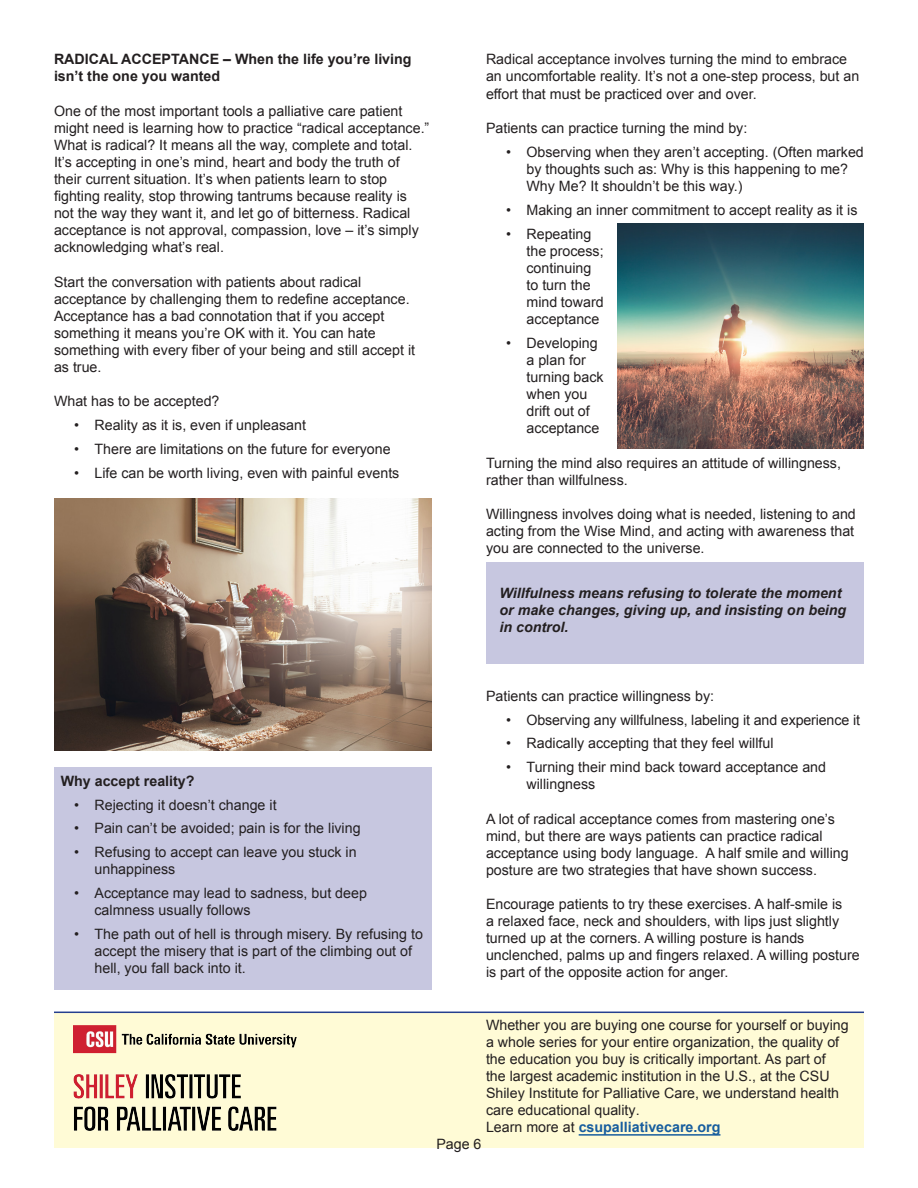
<style>
.page{position:relative;width:918px;height:1188px;background:#fff}
.page>*{position:absolute;margin:0;border:0;box-sizing:border-box;transform-origin:0 0}
.t1{font:14.25px/17.1px "Arial";color:#231f20}
.t2{font:italic 700 14.25px/17.1px "Arial";color:#231f20}
.t3{font:700 14.25px/17.1px "Arial";color:#231f20}
.s1{font-weight:700;color:#175d9e}
</style>
<div class="page">
<div style="left:486px;top:562px;width:378px;height:101px;background:#c7c7e0"></div>
<div style="left:54px;top:767px;width:378px;height:222px;background:#c7c7e0"></div>
<img style="left:54px;top:499px;width:378px;height:252px">
<img style="left:617px;top:224px;width:247px;height:224px">
<div style="left:54px;top:1013px;width:810px;height:135px;background:#fffbd6"></div>
<hr style="left:54px;top:1012px;width:810px;height:1px;background:#253f8e">
<img style="left:73px;top:1026px;width:224px;height:105px">
<hr style="left:579px;top:1134px;width:141px;height:2px;background:#175d9e">
<p class="t3" style="left:54px;top:51px;width:359px">RADICAL ACCEPTANCE – When the life you’re living isn’t the one you wanted</p>
<p class="t1" style="left:54px;top:102px;width:377px">One of the most important tools a palliative care patient might need is learning how to practice “radical acceptance.” What is radical? It means all the way, complete and total.<br>It’s accepting in one’s mind, heart and body the truth of their current situation. It’s when patients learn to stop fighting reality, stop throwing tantrums because reality is not the way they want it, and let go of bitterness. Radical acceptance is not approval, compassion, love – it’s simply acknowledging what’s real.</p>
<p class="t1" style="left:54px;top:273px;width:363px">Start the conversation with patients about radical acceptance by challenging them to redefine acceptance.<br>Acceptance has a bad connotation that if you accept something it means you’re OK with it. You can hate something with every fiber of your being and still accept it as true.</p>
<p class="t1" style="left:54px;top:393px;width:167px">What has to be accepted?</p>
<p class="t1" style="left:74px;top:417px;width:233px">• Reality as it is, even if unpleasant</p>
<p class="t1" style="left:74px;top:441px;width:318px">• There are limitations on the future for everyone</p>
<p class="t1" style="left:74px;top:465px;width:327px">• Life can be worth living, even with painful events</p>
<p class="t1" style="left:486px;top:51px;width:375px">Radical acceptance involves turning the mind to embrace an uncomfortable reality. It’s not a one-step process, but an effort that must be practiced over and over.</p>
<p class="t1" style="left:486px;top:119px;width:263px">Patients can practice turning the mind by:</p>
<p class="t1" style="left:526px;top:143px;width:339px;text-indent:-20px">• Observing when they aren’t accepting. (Often marked by thoughts such as: Why is this happening to me?<br>Why Me? It shouldn’t be this way.)</p>
<p class="t1" style="left:506px;top:201px;width:353px">• Making an inner commitment to accept reality as it is</p>
<p class="t1" style="left:526px;top:225px;width:79px;text-indent:-20px">• Repeating the process; continuing to turn the mind toward acceptance</p>
<p class="t1" style="left:526px;top:334px;width:79px;text-indent:-20px">• Developing a plan for turning back when you drift out of acceptance</p>
<p class="t1" style="left:486px;top:454px;width:357px">Turning the mind also requires an attitude of willingness, rather than willfulness.</p>
<p class="t1" style="left:486px;top:505px;width:371px;text-align:justify">Willingness involves doing what is needed, listening to and acting from the Wise Mind, and acting with awareness that you are connected to the universe.</p>
<p class="t2" style="left:499px;top:585px;width:348px">Willfulness means refusing to tolerate the moment or make changes, giving up, and insisting on being in control.</p>
<p class="t3" style="left:61px;top:773px;width:135px">Why accept reality?</p>
<p class="t1" style="left:74px;top:796px;width:204px">• Rejecting it doesn’t change it</p>
<p class="t1" style="left:74px;top:820px;width:288px">• Pain can’t be avoided; pain is for the living</p>
<p class="t1" style="left:94px;top:844px;width:264px;text-indent:-20px">• Refusing to accept can leave you stuck in unhappiness</p>
<p class="t1" style="left:94px;top:885px;width:274px;text-indent:-20px">• Acceptance may lead to sadness, but deep calmness usually follows</p>
<p class="t1" style="left:94px;top:926px;width:330px;text-indent:-20px">• The path out of hell is through misery. By refusing to accept the misery that is part of the climbing out of hell, you fall back into it.</p>
<p class="t1" style="left:486px;top:687px;width:230px">Patients can practice willingness by:</p>
<p class="t1" style="left:506px;top:711px;width:355px">• Observing any willfulness, labeling it and experience it</p>
<p class="t1" style="left:506px;top:735px;width:269px">• Radically accepting that they feel willful</p>
<p class="t1" style="left:526px;top:759px;width:301px;text-indent:-20px">• Turning their mind back toward acceptance and willingness</p>
<p class="t1" style="left:486px;top:810px;width:364px">A lot of radical acceptance comes from mastering one’s mind, but there are ways patients can practice radical acceptance using body language. A half smile and willing posture are two strategies that have shown success.</p>
<p class="t1" style="left:486px;top:896px;width:375px">Encourage patients to try these exercises. A half-smile is<br>a relaxed face, neck and shoulders, with lips just slightly turned up at the corners. A willing posture is hands unclenched, palms up and fingers relaxed. A willing posture is part of the opposite action for anger.</p>
<p class="t1" style="left:486px;top:1016px;width:364px">Whether you are buying one course for yourself or buying a whole series for your entire organization, the quality of the education you buy is critically important. As part of the largest academic institution in the U.S., at the CSU Shiley Institute for Palliative Care, we understand health care educational quality.<br>Learn more at <span class="s1">csupalliativecare.org</span></p>
<p class="t1" style="left:436px;top:1135px;width:47px">Page 6</p>
</div>
